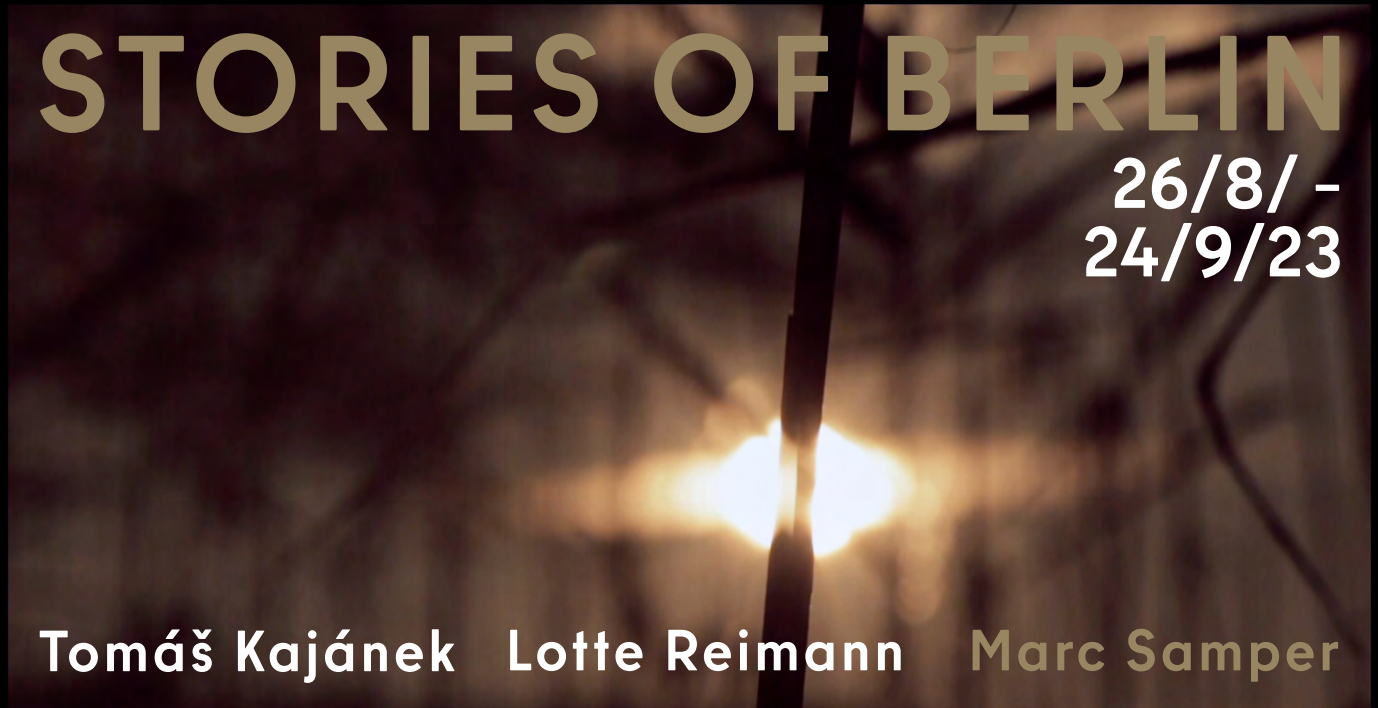
<style>
.page{position:relative;width:1378px;height:708px;background:#fff}
.page>*{position:absolute;margin:0;border:0;box-sizing:border-box;transform-origin:0 0}
.t1{font:700 135px "Berlin Type";letter-spacing:.06em;color:#988662}
.t2{font:700 70.2px/68.4px "Berlin Type";color:#fff;text-align:center}
.t3{font:700 57.82px "Berlin Type";letter-spacing:.06em;color:#fff}
.s1{color:#988662}
</style>
<div class="page">
<img style="left:0;top:0;width:1378px;height:708px">
<h1 class="t1" style="left:35px;top:-3px;width:1317px">STORIES OF BERLIN</h1>
<p class="t2" style="left:1082px;top:150px;width:262px">26/8/ –<br>24/9/23</p>
<p class="t3" style="left:39px;top:613px;width:1301px">Tomáš Kajánek Lotte Reimann <span class="s1">Marc Samper</span></p>
</div>
